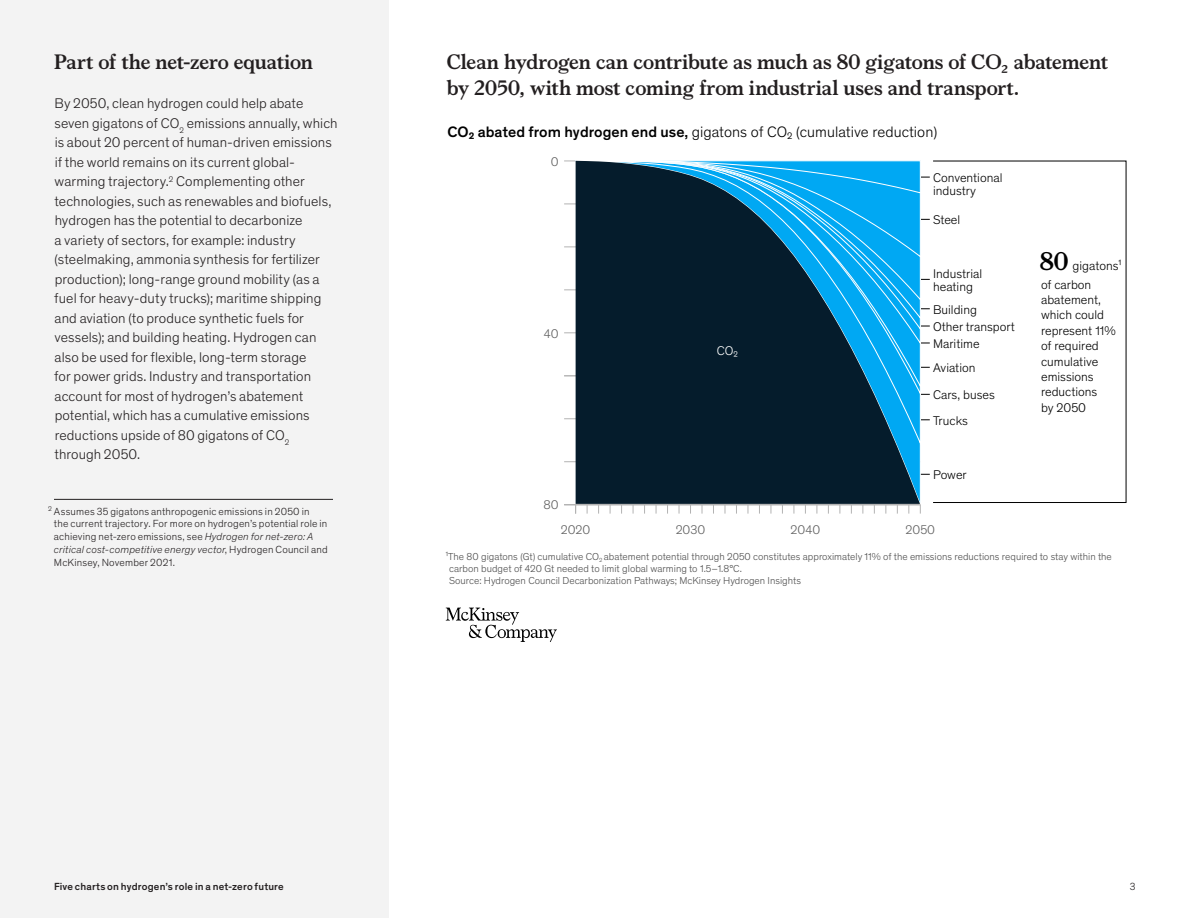
<style>
.page{position:relative;width:1188px;height:918px;background:#fff}
.page>*{position:absolute;margin:0;border:0;box-sizing:border-box;transform-origin:0 0}
.t1{font:700 25.65px "Bower";color:#000}
.A-hed_Glance_Storyte{font:700 21px/25.5px "Bower";letter-spacing:-.005em;color:#231f20}
.t2{font:500 19.65px/22.2px "Mc Kinsey Sans";color:#000}
.t3{font:300 15.45px "Mc Kinsey Sans";color:#000}
.Body_text{font:300 14.25px/19.5px "Mc Kinsey Sans";letter-spacing:.005em;color:#231f20}
.t4{font:300 12.9px/15.5px "Mc Kinsey Sans";color:#000}
.t5{font:300 12.9px "Mc Kinsey Sans";color:#606060}
.t6{font:300 12.9px "Mc Kinsey Sans";color:#fff}
.Footnote___Auto{font:300 10.5px/12.8px "Mc Kinsey Sans";letter-spacing:.015em;color:#231f20}
.t7{font:500 10.5px "Mc Kinsey Sans";letter-spacing:.015em;color:#231f20}
.t8{font:300 10.2px/12px "Mc Kinsey Sans";color:#4d4d4d}
.s1{font-style:italic}
.s2{font-weight:500}
</style>
<div class="page">
<div style="left:0;top:0;width:389px;height:918px;background:#f3f3f3"></div>
<hr style="left:564px;top:333px;width:357px;height:1px;background:#b3b3b3">
<hr style="left:564px;top:290px;width:357px;height:1px;background:#b3b3b3">
<hr style="left:564px;top:247px;width:357px;height:1px;background:#b3b3b3">
<hr style="left:564px;top:204px;width:357px;height:1px;background:#b3b3b3">
<hr style="left:564px;top:161px;width:357px;height:1px;background:#b3b3b3">
<hr style="left:564px;top:461px;width:357px;height:1px;background:#b3b3b3">
<hr style="left:564px;top:419px;width:357px;height:1px;background:#b3b3b3">
<hr style="left:564px;top:376px;width:357px;height:1px;background:#b3b3b3">
<hr style="left:899px;top:177px;width:31px;height:1px;background:#000">
<hr style="left:899px;top:219px;width:31px;height:1px;background:#000">
<hr style="left:899px;top:279px;width:31px;height:1px;background:#000">
<hr style="left:899px;top:309px;width:31px;height:1px;background:#000">
<hr style="left:899px;top:326px;width:31px;height:1px;background:#000">
<hr style="left:899px;top:343px;width:31px;height:1px;background:#000">
<hr style="left:899px;top:367px;width:31px;height:1px;background:#000">
<hr style="left:899px;top:394px;width:31px;height:1px;background:#000">
<hr style="left:899px;top:420px;width:31px;height:1px;background:#000">
<hr style="left:899px;top:474px;width:31px;height:1px;background:#000">
<svg style="left:576px;top:161px;width:344px;height:343px;background:#0a4360"></svg>
<svg style="left:446px;top:608px;width:111px;height:34px"></svg>
<hr style="left:564px;top:504px;width:356px;height:1px;background:#b3b3b3">
<hr style="left:54px;top:499px;width:279px;height:1px;background:#231f20">
<p class="A-hed_Glance_Storyte" style="left:54px;top:48px;width:261px">Part of the net-zero equation</p>
<p class="Body_text" style="left:54px;top:93px;width:285px">By 2050, clean hydrogen could help abate seven gigatons of CO<sub>2</sub> emissions annually, which is about 20 percent of human-driven emissions if the world remains on its current global&shy;warming trajectory.<sup>2</sup> Complementing other technologies, such as renewables and biofuels, hydrogen has the potential to decarbonize<br>a variety of sectors, for example: industry (steelmaking, ammonia synthesis for fertilizer production); long-range ground mobility (as a fuel for heavy-duty trucks); maritime shipping and aviation (to produce synthetic fuels for vessels); and building heating. Hydrogen can also be used for flexible, long-term storage<br>for power grids. Industry and transportation account for most of hydrogen’s abatement potential, which has a cumulative emissions reductions upside of 80 gigatons of CO<sub>2 </sub>through 2050.</p>
<p class="Footnote___Auto" style="left:54px;top:504px;width:275px;text-indent:-6px"><sup>2</sup> Assumes 35 gigatons anthropogenic emissions in 2050 in<br>the current trajectory. For more on hydrogen’s potential role in achieving net-zero emissions, see <span class="s1">Hydrogen for net-zero: A critical cost-competitive energy vector</span>, Hydrogen Council and McKinsey, November 2021.</p>
<p class="A-hed_Glance_Storyte" style="left:447px;top:48px;width:663px">Clean hydrogen can contribute as much as 80 gigatons of CO₂ abatement by 2050, with most coming from industrial uses and transport.</p>
<p class="t2" style="left:447px;top:59px;width:661px">Clean hydrogen can contribute as much as 80 gigatons of CO₂ abatement by<br>2050, with most coming from industrial uses and transport.</p>
<p class="t3" style="left:447px;top:121px;width:491px"><span class="s2">CO₂ abated from hydrogen end use,</span> gigatons of CO₂ (cumulative reduction)</p>
<p class="t5" style="left:551px;top:152px;width:9px">0</p>
<p class="t5" style="left:544px;top:325px;width:16px">40</p>
<p class="t5" style="left:543px;top:495px;width:17px">80</p>
<p class="t6" style="left:717px;top:342px;width:23px">CO₂</p>
<p class="t4" style="left:933px;top:171px;width:71px;line-height:12.8px">Conventional industry</p>
<p class="t4" style="left:933px;top:212px;width:29px">Steel</p>
<p class="t4" style="left:933px;top:267px;width:51px;line-height:12.8px">Industrial heating</p>
<p class="t4" style="left:933px;top:300px;width:83px;line-height:17.1px">Building<br>Other transport<br>Maritime</p>
<p class="t4" style="left:933px;top:354px;width:63px;line-height:27px">Aviation<br>Cars, buses</p>
<p class="t4" style="left:933px;top:412px;width:36px">Trucks</p>
<p class="t4" style="left:933px;top:467px;width:35px">Power</p>
<p class="t5" style="left:561px;top:521px;width:31px">2020</p>
<p class="t5" style="left:676px;top:521px;width:31px">2030</p>
<p class="t5" style="left:791px;top:521px;width:31px">2040</p>
<p class="t5" style="left:906px;top:521px;width:31px">2050</p>
<p class="t1" style="left:1040px;top:243px;width:30px">80</p>
<p class="t4" style="left:1073px;top:257px;width:50px">gigatons¹</p>
<p class="t4" style="left:1041px;top:276px;width:76px">of carbon abatement, which could represent 11% of required cumulative emissions reductions<br>by 2050</p>
<p class="t8" style="left:449px;top:550px;width:664px;text-indent:-3px">¹The 80 gigatons (Gt) cumulative CO<sub>2</sub> abatement potential through 2050 constitutes approximately 11% of the emissions reductions required to stay within the carbon budget of 420 Gt needed to limit global warming to 1.5–1.8°C.<br>Source: Hydrogen Council Decarbonization Pathways; McKinsey Hydrogen Insights</p>
<p class="t7" style="left:54px;top:878px;width:231px">Five charts on hydrogen’s role in a net-zero future</p>
<p class="Footnote___Auto" style="left:1130px;top:879px;width:7px">3</p>
</div>
